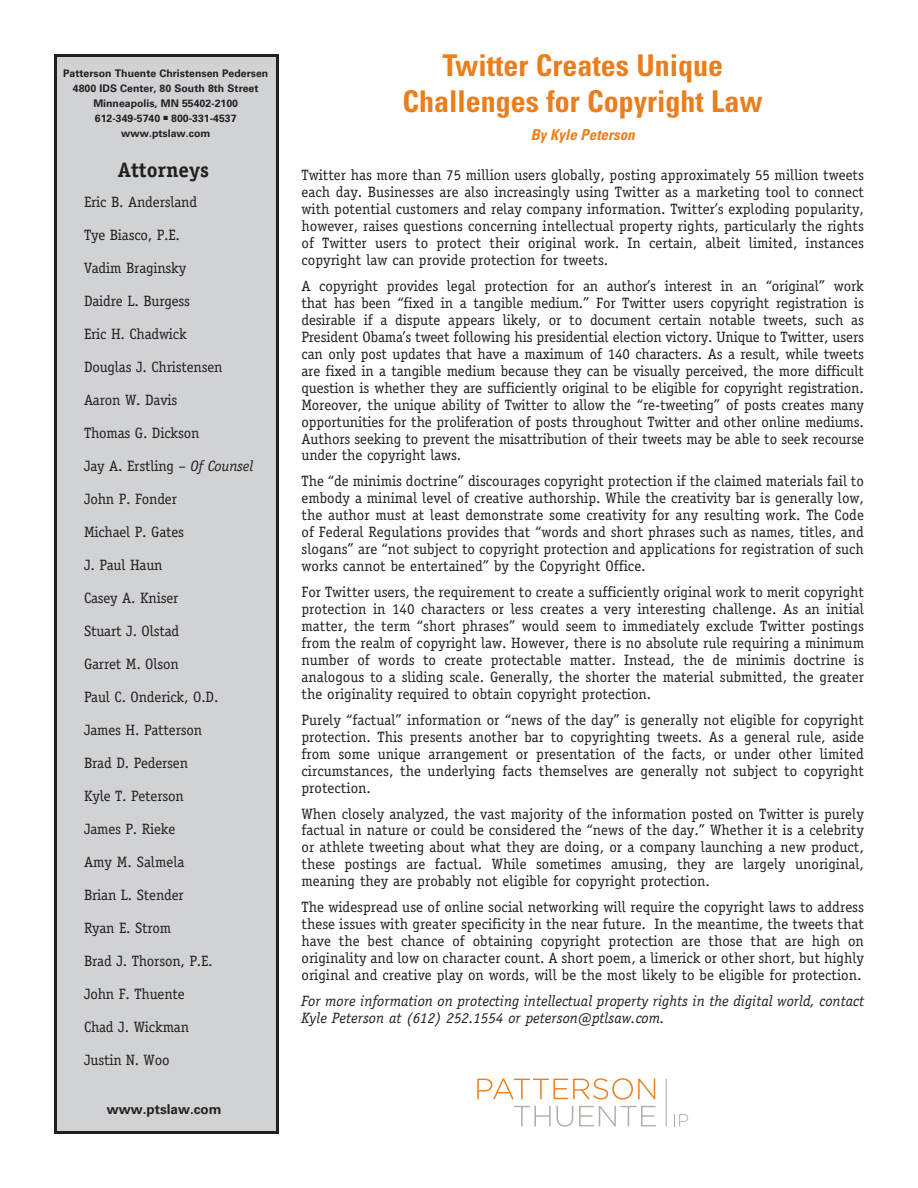
<style>
.page{position:relative;width:918px;height:1188px;background:#fff}
.page>*{position:absolute;margin:0;border:0;box-sizing:border-box;transform-origin:0 0}
.t1{font:700 condensed 30px/36px "Univers LT Std";color:#ea7e1d;text-align:center}
.t2{font:700 21px "Officina Serif Std";color:#231f20}
.t3{font:15px/17px "Officina Serif Std";letter-spacing:-.01em;color:#231f20;text-align:justify}
.t4{font:italic 15px/17px "Officina Serif Std";color:#231f20}
.t5{font:italic 700 condensed 15px "Univers LT Std";color:#ea7e1d}
.t6{font:700 13.5px "Univers LT Std";color:#231f20}
.t7{font:700 10.5px/15px "Univers LT Std";color:#231f20;text-align:center}
.s1{font-style:italic}
</style>
<div class="page">
<svg style="left:477px;top:1078px;width:178px;height:22px"></svg>
<svg style="left:514px;top:1106px;width:59px;height:21px"></svg>
<svg style="left:579px;top:1106px;width:77px;height:20px"></svg>
<hr style="left:666px;top:1079px;width:1px;height:47px;background:#acafa6">
<svg style="left:679px;top:1114px;width:9px;height:12px"></svg>
<div style="left:56px;top:56px;width:222px;height:1076px;background:#d1d2d4"></div>
<div style="left:54px;top:54px;width:225px;height:1080px;border:3px solid #231f20"></div>
<p class="t7" style="left:63px;top:65px;width:207px">Patterson Thuente Christensen Pedersen<br>4800 IDS Center, 80 South 8th Street<br>Minneapolis, MN 55402-2100<br>612-349-5740 ■ 800-331-4537 www.ptslaw.com</p>
<p class="t2" style="left:118px;top:157px;width:93px">Attorneys</p>
<p class="t3" style="left:84px;top:194px;width:115px">Eric B. Andersland</p>
<p class="t3" style="left:84px;top:227px;width:97px">Tye Biasco, P.E.</p>
<p class="t3" style="left:84px;top:260px;width:104px">Vadim Braginsky</p>
<p class="t3" style="left:84px;top:293px;width:108px">Daidre L. Burgess</p>
<p class="t3" style="left:84px;top:326px;width:104px">Eric H. Chadwick</p>
<p class="t3" style="left:84px;top:359px;width:140px">Douglas J. Christensen</p>
<p class="t3" style="left:84px;top:392px;width:95px">Aaron W. Davis</p>
<p class="t3" style="left:84px;top:425px;width:117px">Thomas G. Dickson</p>
<p class="t3" style="left:84px;top:458px;width:171px">Jay A. Erstling – <span class="s1">Of Counsel</span></p>
<p class="t3" style="left:84px;top:491px;width:95px">John P. Fonder</p>
<p class="t3" style="left:84px;top:524px;width:102px">Michael P. Gates</p>
<p class="t3" style="left:84px;top:557px;width:80px">J. Paul Haun</p>
<p class="t3" style="left:84px;top:590px;width:96px">Casey A. Kniser</p>
<p class="t3" style="left:84px;top:623px;width:97px">Stuart J. Olstad</p>
<p class="t3" style="left:84px;top:656px;width:96px">Garret M. Olson</p>
<p class="t3" style="left:84px;top:689px;width:136px">Paul C. Onderick, O.D.</p>
<p class="t3" style="left:84px;top:722px;width:120px">James H. Patterson</p>
<p class="t3" style="left:84px;top:755px;width:106px">Brad D. Pedersen</p>
<p class="t3" style="left:84px;top:788px;width:101px">Kyle T. Peterson</p>
<p class="t3" style="left:84px;top:821px;width:93px">James P. Rieke</p>
<p class="t3" style="left:84px;top:854px;width:102px">Amy M. Salmela</p>
<p class="t3" style="left:84px;top:887px;width:101px">Brian L. Stender</p>
<p class="t3" style="left:84px;top:920px;width:89px">Ryan E. Strom</p>
<p class="t3" style="left:84px;top:953px;width:130px">Brad J. Thorson, P.E.</p>
<p class="t3" style="left:84px;top:986px;width:102px">John F. Thuente</p>
<p class="t3" style="left:84px;top:1019px;width:107px">Chad J. Wickman</p>
<p class="t3" style="left:84px;top:1052px;width:87px">Justin N. Woo</p>
<p class="t6" style="left:107px;top:1101px;width:116px">www.ptslaw.com</p>
<p class="t1" style="left:403px;top:47px;width:362px">Twitter Creates Unique<br>Challenges for Copyright Law</p>
<p class="t5" style="left:531px;top:126px;width:105px">By Kyle Peterson</p>
<p class="t3" style="left:302px;top:167px;width:564px">Twitter has more than 75 million users globally, posting approximately 55 million tweets each day. Businesses are also increasingly using Twitter as a marketing tool to connect with potential customers and relay company information. Twitter’s exploding popularity, however, raises questions concerning intellectual property rights, particularly the rights of Twitter users to protect their original work. In certain, albeit limited, instances copyright law can provide protection for tweets.</p>
<p class="t3" style="left:302px;top:277px;width:564px">A copyright provides legal protection for an author’s interest in an “original” work that has been “fixed in a tangible medium.” For Twitter users copyright registration is desirable if a dispute appears likely, or to document certain notable tweets, such as President Obama’s tweet following his presidential election victory. Unique to Twitter, users can only post updates that have a maximum of 140 characters. As a result, while tweets are fixed in a tangible medium because they can be visually perceived, the more difficult question is whether they are sufficiently original to be eligible for copyright registration.<br>Moreover, the unique ability of Twitter to allow the “re-tweeting” of posts creates many opportunities for the proliferation of posts throughout Twitter and other online mediums.<br>Authors seeking to prevent the misattribution of their tweets may be able to seek recourse under the copyright laws.</p>
<p class="t3" style="left:302px;top:473px;width:564px">The “de minimis doctrine” discourages copyright protection if the claimed materials fail to embody a minimal level of creative authorship. While the creativity bar is generally low, the author must at least demonstrate some creativity for any resulting work. The Code of Federal Regulations provides that “words and short phrases such as names, titles, and slogans” are “not subject to copyright protection and applications for registration of such works cannot be entertained” by the Copyright Office.</p>
<p class="t3" style="left:302px;top:584px;width:564px">For Twitter users, the requirement to create a sufficiently original work to merit copyright protection in 140 characters or less creates a very interesting challenge. As an initial matter, the term “short phrases” would seem to immediately exclude Twitter postings from the realm of copyright law. However, there is no absolute rule requiring a minimum number of words to create protectable matter. Instead, the de minimis doctrine is analogous to a sliding scale. Generally, the shorter the material submitted, the greater the originality required to obtain copyright protection.</p>
<p class="t3" style="left:302px;top:711px;width:564px">Purely “factual” information or “news of the day” is generally not eligible for copyright protection. This presents another bar to copyrighting tweets. As a general rule, aside from some unique arrangement or presentation of the facts, or under other limited circumstances, the underlying facts themselves are generally not subject to copyright protection.</p>
<p class="t3" style="left:302px;top:805px;width:564px">When closely analyzed, the vast majority of the information posted on Twitter is purely factual in nature or could be considered the “news of the day.” Whether it is a celebrity or athlete tweeting about what they are doing, or a company launching a new product, these postings are factual. While sometimes amusing, they are largely unoriginal, meaning they are probably not eligible for copyright protection.</p>
<p class="t3" style="left:302px;top:899px;width:564px">The widespread use of online social networking will require the copyright laws to address these issues with greater specificity in the near future. In the meantime, the tweets that have the best chance of obtaining copyright protection are those that are high on originality and low on character count. A short poem, a limerick or other short, but highly original and creative play on words, will be the most likely to be eligible for protection.</p>
<p class="t4" style="left:302px;top:993px;width:564px">For more information on protecting intellectual property rights in the digital world, contact<br>Kyle Peterson at (612) 252.1554 or peterson@ptlsaw.com.</p>
</div>
